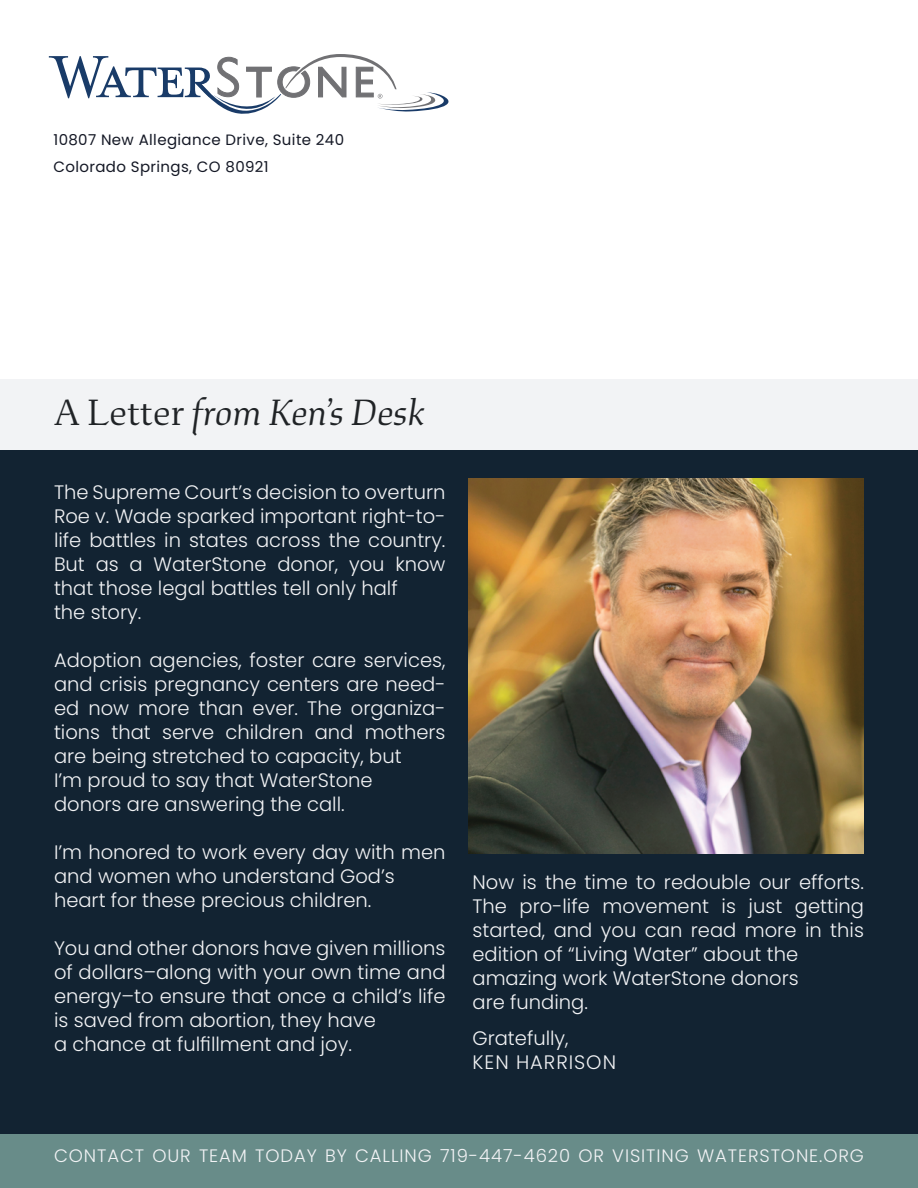
<style>
.page{position:relative;width:918px;height:1188px;background:#fff}
.page>*{position:absolute;margin:0;border:0;box-sizing:border-box;transform-origin:0 0}
.t1{font:italic 300 39px "Study";letter-spacing:-.005em;color:#202326}
.t2{font:300 19.5px/24px "Poppins";color:#f2f3f5}
.t3{font:300 19.5px/24px "Poppins";letter-spacing:.025em;color:#f2f3f5}
.t4{font:300 18px "Poppins";letter-spacing:.05em;color:#f2f3f5}
.t5{font:15px/27px "Poppins";letter-spacing:.025em;color:#141825}
.s1{font-style:normal}
</style>
<div class="page">
<div style="left:0;top:379px;width:918px;height:74px;background:#f2f3f5"></div>
<div style="left:0;top:450px;width:918px;height:738px;background:#122332"></div>
<img style="left:468px;top:478px;width:396px;height:375px">
<div style="left:0;top:1134px;width:918px;height:54px;background:#688c89"></div>
<svg style="left:49px;top:54px;width:400px;height:60px"></svg>
<p class="t5" style="left:54px;top:127px;width:292px">10807 New Allegiance Drive, Suite 240<br>Colorado Springs, CO 80921</p>
<h1 class="t1" style="left:54px;top:390px;width:372px"><span class="s1">A Letter</span> from Ken’s Desk</h1>
<p class="t2" style="left:54px;top:480px;width:393px">The Supreme Court’s decision to overturn Roe v. Wade sparked important right-to&shy;life battles in states across the country.<br>But as a WaterStone donor, you know that those legal battles tell only half<br>the story.</p>
<p class="t2" style="left:54px;top:648px;width:393px">Adoption agencies, foster care services, and crisis pregnancy centers are need&shy;ed now more than ever. The organiza&shy;tions that serve children and mothers are being stretched to capacity, but<br>I’m proud to say that WaterStone<br>donors are answering the call.</p>
<p class="t2" style="left:54px;top:840px;width:393px">I’m honored to work every day with men and women who understand God’s heart for these precious children.</p>
<p class="t2" style="left:54px;top:936px;width:393px">You and other donors have given millions of dollars–along with your own time and energy–to ensure that once a child’s life is saved from abortion, they have<br>a chance at fulfillment and joy.</p>
<p class="t2" style="left:473px;top:870px;width:393px">Now is the time to redouble our efforts.<br>The pro-life movement is just getting started, and you can read more in this edition of “Living Water” about the amazing work WaterStone donors<br>are funding.</p>
<p class="t3" style="left:473px;top:1026px;width:145px">Gratefully,<br>KEN HARRISON</p>
<p class="t4" style="left:54px;top:1145px;width:812px">CONTACT OUR TEAM TODAY BY CALLING 719-447-4620 OR VISITING WATERSTONE.ORG</p>
</div>
